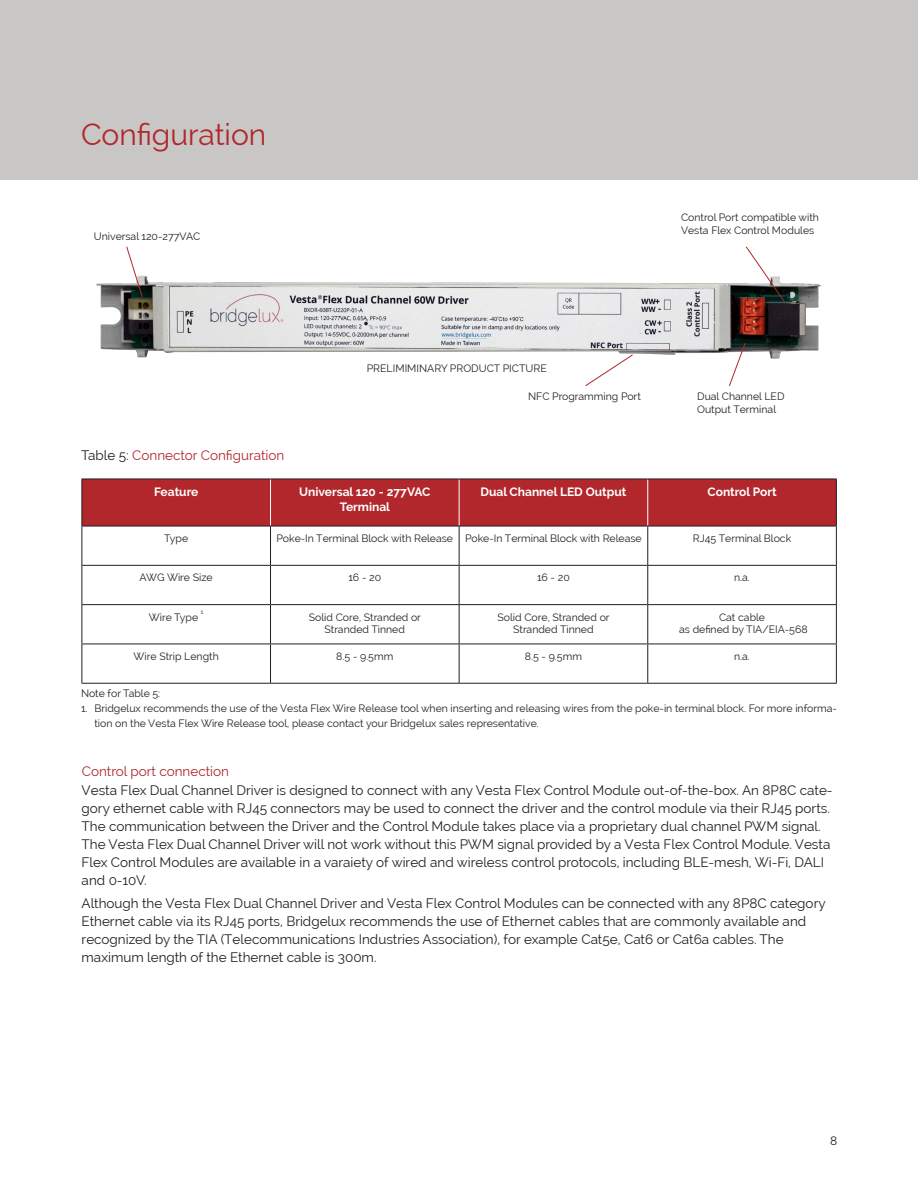
<style>
.page{position:relative;width:918px;height:1188px;background:#fff}
.page>*{position:absolute;margin:0;border:0;box-sizing:border-box;transform-origin:0 0}
.section_header{font:30px "Raleway";color:#b1272c}
.main_text_block{font:13.5px/18px "Raleway";color:#231f20}
.main_text_block-2{font:13.5px "Raleway";color:#b1272c}
.t1{font:700 12px "Raleway";color:#fff}
.t2{font:12px "Raleway";color:#231f20}
.main_text_block-3{font:10.5px/12.8px "Raleway";color:#231f20}
.t3{font:6.15px "Raleway";color:#231f20}
.s1{color:#231f20}
</style>
<div class="page">
<div style="left:0;top:0;width:918px;height:180px;background:#c8c7c6"></div>
<div style="left:83px;top:480px;width:753px;height:46px;background:#b1272c"></div>
<hr style="left:270px;top:479px;width:1px;height:47px;background:#fff">
<hr style="left:459px;top:479px;width:1px;height:47px;background:#fff">
<hr style="left:647px;top:479px;width:1px;height:47px;background:#fff">
<hr style="left:82px;top:479px;width:189px;height:1px;background:#231f20">
<hr style="left:82px;top:479px;width:1px;height:47px;background:#231f20">
<hr style="left:271px;top:479px;width:188px;height:1px;background:#231f20">
<hr style="left:459px;top:479px;width:189px;height:1px;background:#231f20">
<hr style="left:648px;top:479px;width:189px;height:1px;background:#231f20">
<hr style="left:836px;top:479px;width:1px;height:47px;background:#231f20">
<hr style="left:82px;top:526px;width:189px;height:1px;background:#231f20">
<hr style="left:271px;top:526px;width:188px;height:1px;background:#231f20">
<hr style="left:459px;top:526px;width:189px;height:1px;background:#231f20">
<hr style="left:648px;top:526px;width:189px;height:1px;background:#231f20">
<hr style="left:82px;top:526px;width:1px;height:39px;background:#231f20">
<hr style="left:270px;top:526px;width:1px;height:39px;background:#231f20">
<hr style="left:459px;top:526px;width:1px;height:39px;background:#231f20">
<hr style="left:647px;top:526px;width:1px;height:39px;background:#231f20">
<hr style="left:836px;top:526px;width:1px;height:39px;background:#231f20">
<hr style="left:82px;top:565px;width:189px;height:1px;background:#231f20">
<hr style="left:82px;top:566px;width:1px;height:38px;background:#231f20">
<hr style="left:271px;top:565px;width:188px;height:1px;background:#231f20">
<hr style="left:270px;top:566px;width:1px;height:38px;background:#231f20">
<hr style="left:459px;top:565px;width:189px;height:1px;background:#231f20">
<hr style="left:459px;top:566px;width:1px;height:38px;background:#231f20">
<hr style="left:648px;top:565px;width:189px;height:1px;background:#231f20">
<hr style="left:647px;top:566px;width:1px;height:38px;background:#231f20">
<hr style="left:836px;top:566px;width:1px;height:38px;background:#231f20">
<hr style="left:82px;top:604px;width:189px;height:1px;background:#231f20">
<hr style="left:82px;top:605px;width:1px;height:39px;background:#231f20">
<hr style="left:271px;top:604px;width:188px;height:1px;background:#231f20">
<hr style="left:270px;top:605px;width:1px;height:39px;background:#231f20">
<hr style="left:459px;top:604px;width:189px;height:1px;background:#231f20">
<hr style="left:459px;top:605px;width:1px;height:39px;background:#231f20">
<hr style="left:648px;top:604px;width:189px;height:1px;background:#231f20">
<hr style="left:647px;top:605px;width:1px;height:39px;background:#231f20">
<hr style="left:836px;top:605px;width:1px;height:39px;background:#231f20">
<hr style="left:82px;top:644px;width:189px;height:1px;background:#231f20">
<hr style="left:82px;top:644px;width:1px;height:39px;background:#231f20">
<hr style="left:271px;top:644px;width:188px;height:1px;background:#231f20">
<hr style="left:270px;top:644px;width:1px;height:39px;background:#231f20">
<hr style="left:459px;top:644px;width:189px;height:1px;background:#231f20">
<hr style="left:459px;top:644px;width:1px;height:39px;background:#231f20">
<hr style="left:648px;top:644px;width:189px;height:1px;background:#231f20">
<hr style="left:647px;top:644px;width:1px;height:39px;background:#231f20">
<hr style="left:836px;top:644px;width:1px;height:39px;background:#231f20">
<hr style="left:82px;top:683px;width:189px;height:1px;background:#231f20">
<hr style="left:271px;top:683px;width:188px;height:1px;background:#231f20">
<hr style="left:459px;top:683px;width:189px;height:1px;background:#231f20">
<hr style="left:648px;top:683px;width:189px;height:1px;background:#231f20">
<img style="left:96px;top:275px;width:725px;height:84px">
<svg style="left:126px;top:246px;width:17px;height:52px"></svg>
<svg style="left:745px;top:246px;width:40px;height:56px"></svg>
<svg style="left:585px;top:354px;width:49px;height:32px"></svg>
<svg style="left:728px;top:342px;width:18px;height:44px"></svg>
<p class="section_header" style="left:81px;top:117px;width:187px">Configuration</p>
<p class="main_text_block-3" style="left:94px;top:230px;width:108px">Universal 120-277VAC</p>
<p class="main_text_block-2" style="left:81px;top:448px;width:205px"><span class="s1">Table 5:</span> Connector Configuration</p>
<p class="main_text_block-3" style="left:681px;top:211px;width:139px">Control Port compatible with<br>Vesta Flex Control Modules</p>
<p class="main_text_block-3" style="left:367px;top:362px;width:182px">PRELIMIMINARY PRODUCT PICTURE</p>
<p class="main_text_block-3" style="left:528px;top:390px;width:114px">NFC Programming Port</p>
<p class="main_text_block-3" style="left:697px;top:390px;width:89px">Dual Channel LED<br>Output Terminal</p>
<p class="t1" style="left:154px;top:485px;width:46px">Feature</p>
<p class="t1" style="left:299px;top:485px;width:133px">Universal 120 - 277VAC</p>
<p class="t1" style="left:340px;top:500px;width:52px">Terminal</p>
<p class="t1" style="left:480px;top:485px;width:147px">Dual Channel LED Output</p>
<p class="t1" style="left:708px;top:485px;width:71px">Control Port</p>
<p class="main_text_block-3" style="left:164px;top:532px;width:25px">Type</p>
<p class="main_text_block-3" style="left:277px;top:532px;width:178px">Poke-In Terminal Block with Release</p>
<p class="main_text_block-3" style="left:465px;top:532px;width:178px">Poke-In Terminal Block with Release</p>
<p class="main_text_block-3" style="left:693px;top:532px;width:100px">RJ45 Terminal Block</p>
<p class="main_text_block-3" style="left:140px;top:571px;width:75px">AWG Wire Size</p>
<p class="main_text_block-3" style="left:348px;top:571px;width:34px">16 - 20</p>
<p class="main_text_block-3" style="left:537px;top:571px;width:34px">16 - 20</p>
<p class="main_text_block-3" style="left:734px;top:571px;width:17px">n.a.</p>
<p class="main_text_block-3" style="left:149px;top:610px;width:51px">Wire Type</p>
<p class="t3" style="left:201px;top:608px;width:4px">1</p>
<p class="main_text_block-3" style="left:309px;top:610px;width:114px">Solid Core, Stranded or</p>
<p class="main_text_block-3" style="left:325px;top:623px;width:82px">Stranded Tinned</p>
<p class="main_text_block-3" style="left:497px;top:610px;width:114px">Solid Core, Stranded or</p>
<p class="main_text_block-3" style="left:513px;top:623px;width:82px">Stranded Tinned</p>
<p class="main_text_block-3" style="left:719px;top:610px;width:48px">Cat cable</p>
<p class="main_text_block-3" style="left:679px;top:623px;width:130px">as defined by TIA/EIA-568</p>
<p class="main_text_block-3" style="left:134px;top:650px;width:87px">Wire Strip Length</p>
<p class="main_text_block-3" style="left:336px;top:650px;width:59px">8.5 - 9.5mm</p>
<p class="main_text_block-3" style="left:525px;top:650px;width:59px">8.5 - 9.5mm</p>
<p class="main_text_block-3" style="left:734px;top:650px;width:17px">n.a.</p>
<p class="main_text_block-3" style="left:81px;top:687px;width:81px">Note for Table 5:</p>
<p class="main_text_block-3" style="left:94px;top:701px;width:744px;line-height:15px;text-indent:-14px">1. Bridgelux recommends the use of the Vesta Flex Wire Release tool when inserting and releasing wires from the poke-in terminal block. For more informa&shy;tion on the Vesta Flex Wire Release tool, please contact your Bridgelux sales representative.</p>
<p class="main_text_block-2" style="left:82px;top:763px;width:149px">Control port connection</p>
<p class="main_text_block" style="left:82px;top:781px;width:753px">Vesta Flex Dual Channel Driver is designed to connect with any Vesta Flex Control Module out-of-the-box. An 8P8C cate&shy;gory ethernet cable with RJ45 connectors may be used to connect the driver and the control module via their RJ45 ports.<br>The communication between the Driver and the Control Module takes place via a proprietary dual channel PWM signal.<br>The Vesta Flex Dual Channel Driver will not work without this PWM signal provided by a Vesta Flex Control Module. Vesta Flex Control Modules are available in a varaiety of wired and wireless control protocols, including BLE-mesh, Wi-Fi, DALI and 0-10V.</p>
<p class="main_text_block" style="left:82px;top:894px;width:746px">Although the Vesta Flex Dual Channel Driver and Vesta Flex Control Modules can be connected with any 8P8C category Ethernet cable via its RJ45 ports, Bridgelux recommends the use of Ethernet cables that are commonly available and recognized by the TIA (Telecommunications Industries Association), for example Cat5e, Cat6 or Cat6a cables. The maximum length of the Ethernet cable is 300m.</p>
<p class="t2" style="left:830px;top:1134px;width:9px">8</p>
</div>
